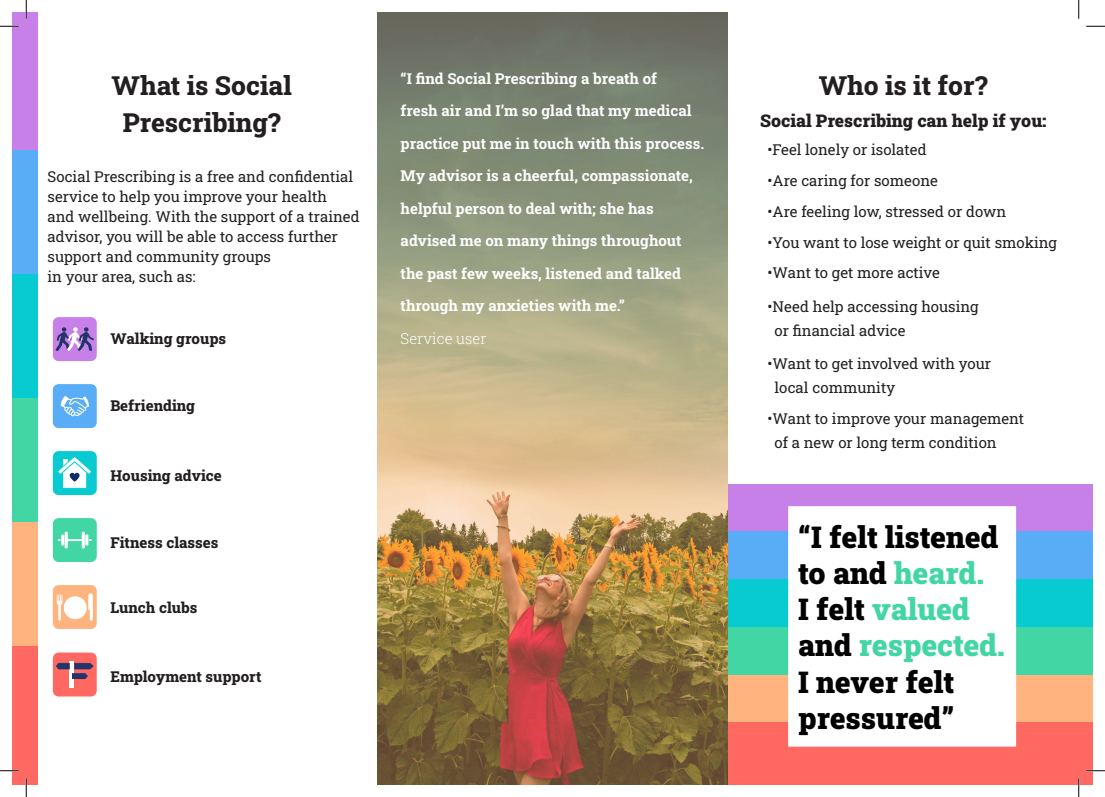
<style>
.page{position:relative;width:1105px;height:797px;background:#fff}
.page>*{position:absolute;margin:0;border:0;box-sizing:border-box;transform-origin:0 0}
.t1{font:900 30px/36.2px "Roboto Slab";color:#000}
.t2{font:800 26.25px/36.2px "Roboto Slab";color:#231f20;text-align:center}
.t3{font:900 17.5px "Roboto Slab";color:#231f20}
.t4{font:15px/20px "Roboto Slab";color:#231f20}
.t5{font:700 15px/32.5px "Roboto Slab";color:#fff}
.t6{font:800 15px "Roboto Slab";color:#231f20}
.t7{font:300 15px "Roboto Slab";color:#fff}
.s1{color:#42d6a4}
</style>
<div class="page">
<div style="left:728px;top:483px;width:365px;height:48px;background:#c780e8"></div>
<div style="left:728px;top:531px;width:365px;height:48px;background:#59adf6"></div>
<div style="left:728px;top:579px;width:365px;height:48px;background:#08cbd1"></div>
<div style="left:728px;top:627px;width:365px;height:48px;background:#42d6a4"></div>
<div style="left:728px;top:675px;width:365px;height:47px;background:#ffb37f"></div>
<div style="left:728px;top:722px;width:365px;height:63px;background:#ff6962"></div>
<div style="left:12px;top:12px;width:25px;height:138px;background:#c780e8"></div>
<div style="left:12px;top:150px;width:25px;height:124px;background:#59adf6"></div>
<div style="left:12px;top:274px;width:25px;height:124px;background:#08cbd1"></div>
<div style="left:12px;top:398px;width:25px;height:124px;background:#42d6a4"></div>
<div style="left:12px;top:522px;width:25px;height:124px;background:#ffb37f"></div>
<div style="left:12px;top:646px;width:25px;height:139px;background:#ff6962"></div>
<div style="left:793px;top:511px;width:218px;height:230px;background:#fff"></div>
<div style="left:788px;top:506px;width:228px;height:240px;border:10px solid #fff"></div>
<div style="left:53px;top:451px;width:44px;height:44px;background:#08cbd1;border-radius:6px"></div>
<svg style="left:58px;top:457px;width:33px;height:31px"></svg>
<div style="left:53px;top:317px;width:44px;height:44px;background:#c780e8;border-radius:6px"></div>
<svg style="left:56px;top:327px;width:38px;height:24px"></svg>
<div style="left:53px;top:652px;width:44px;height:44px;background:#ff6962;border-radius:6px"></div>
<hr style="left:70px;top:661px;width:4px;height:26px;background:#fff">
<svg style="left:56px;top:663px;width:38px;height:16px"></svg>
<div style="left:53px;top:384px;width:44px;height:44px;background:#59adf6;border-radius:6px"></div>
<svg style="left:61px;top:396px;width:28px;height:20px"></svg>
<div style="left:53px;top:518px;width:44px;height:44px;background:#42d6a4;border-radius:6px"></div>
<svg style="left:58px;top:531px;width:34px;height:17px"></svg>
<div style="left:53px;top:585px;width:44px;height:44px;background:#ffb37f;border-radius:6px"></div>
<svg style="left:64px;top:596px;width:23px;height:23px"></svg>
<svg style="left:64px;top:596px;width:22px;height:23px"></svg>
<div style="left:65px;top:597px;width:21px;height:21px;background:#fff;border-radius:50%"></div>
<svg style="left:88px;top:593px;width:5px;height:28px"></svg>
<svg style="left:57px;top:594px;width:5px;height:27px"></svg>
<svg style="left:377px;top:12px;width:351px;height:773px;background:#9e8e6a"></svg>
<svg style="left:0;top:25px;width:19px;height:2px"></svg>
<svg style="left:1086px;top:25px;width:19px;height:2px"></svg>
<svg style="left:0;top:770px;width:19px;height:1px"></svg>
<svg style="left:1086px;top:770px;width:19px;height:1px"></svg>
<svg style="left:25px;top:0;width:2px;height:19px"></svg>
<svg style="left:25px;top:778px;width:2px;height:19px"></svg>
<svg style="left:1078px;top:0;width:1px;height:19px"></svg>
<svg style="left:1078px;top:778px;width:1px;height:19px"></svg>
<p class="t5" style="left:401px;top:62px;width:305px">“I find Social Prescribing a breath of<br>fresh air and I’m so glad that my medical practice put me in touch with this process.<br>My advisor is a cheerful, compassionate, helpful person to deal with; she has advised me on many things throughout the past few weeks, listened and talked through my anxieties with me.”</p>
<p class="t7" style="left:401px;top:328px;width:87px">Service user</p>
<h2 class="t2" style="left:112px;top:67px;width:182px">What is Social<br>Prescribing?</h2>
<h2 class="t2" style="left:819px;top:67px;width:170px">Who is it for?</h2>
<p class="t4" style="left:48px;top:166px;width:314px">Social Prescribing is a free and confidential service to help you improve your health<br>and wellbeing. With the support of a trained advisor, you will be able to access further support and community groups<br>in your area, such as:</p>
<p class="t3" style="left:760px;top:108px;width:288px">Social Prescribing can help if you:</p>
<p class="t4" style="left:767px;top:139px;width:161px">•Feel lonely or isolated</p>
<p class="t4" style="left:767px;top:170px;width:172px">•Are caring for someone</p>
<p class="t4" style="left:767px;top:201px;width:240px">•Are feeling low, stressed or down</p>
<p class="t4" style="left:767px;top:232px;width:291px">•You want to lose weight or quit smoking</p>
<p class="t4" style="left:767px;top:262px;width:174px">•Want to get more active</p>
<p class="t4" style="left:774px;top:294px;width:206px;line-height:23.8px;text-indent:-7px">•Need help accessing housing or financial advice</p>
<p class="t4" style="left:774px;top:352px;width:218px;line-height:23.8px;text-indent:-7px">•Want to get involved with your local community</p>
<p class="t6" style="left:110px;top:328px;width:117px">Walking groups</p>
<p class="t6" style="left:110px;top:395px;width:86px">Befriending</p>
<p class="t6" style="left:110px;top:465px;width:113px">Housing advice</p>
<p class="t6" style="left:110px;top:532px;width:109px">Fitness classes</p>
<p class="t6" style="left:110px;top:597px;width:89px">Lunch clubs</p>
<p class="t6" style="left:110px;top:666px;width:152px">Employment support</p>
<p class="t4" style="left:774px;top:407px;width:251px;line-height:23.8px;text-indent:-7px">•Want to improve your management of a new or long term condition</p>
<h1 class="t1" style="left:798px;top:518px;width:208px">“I felt listened to and <span class="s1">heard.<br></span>I felt <span class="s1">valued </span>and <span class="s1">respected.<br></span>I never felt pressured”</h1>
</div>
